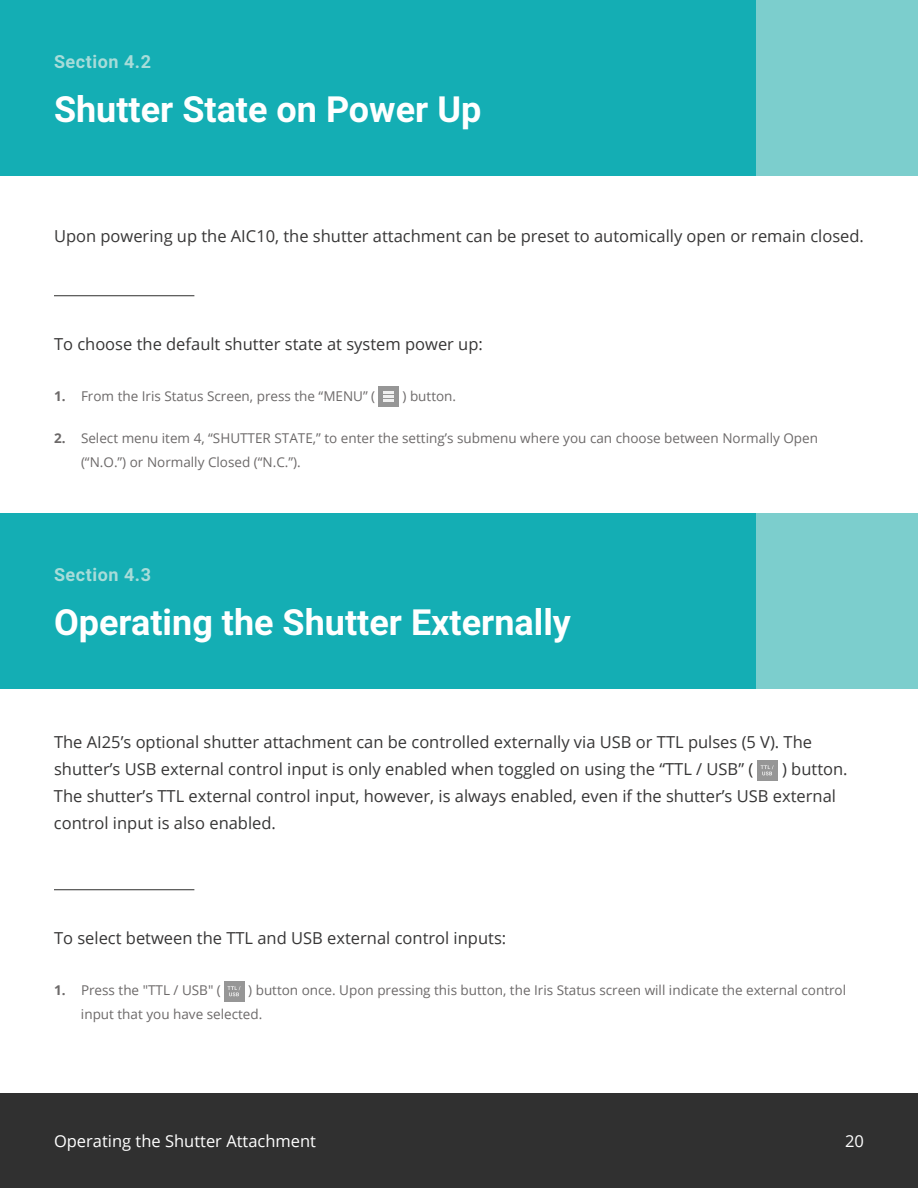
<style>
.page{position:relative;width:918px;height:1188px;background:#fff}
.page>*{position:absolute;margin:0;border:0;box-sizing:border-box;transform-origin:0 0}
.t1{font:700 36px "Roboto";color:#fff}
.t2{font:700 18px "Roboto";letter-spacing:.03em;color:#a8dcd9}
.t3{font:16.5px/27px "Open Sans";color:#373636}
.t4{font:16.5px "Open Sans";color:#fff}
.t5{font:13.5px/24px "Open Sans";color:#6c6969}
.s1{font-weight:700}
</style>
<div class="page">
<div style="left:0;top:1094px;width:918px;height:94px;background:#303030"></div>
<div style="left:0;top:0;width:756px;height:176px;background:#14aeb4"></div>
<div style="left:0;top:513px;width:756px;height:175px;background:#14aeb4"></div>
<div style="left:756px;top:0;width:162px;height:176px;background:#7ccecd"></div>
<div style="left:756px;top:513px;width:162px;height:175px;background:#7ccecd"></div>
<hr style="left:54px;top:295px;width:140px;height:1px;background:#2f2f2e">
<div style="left:379px;top:386px;width:20px;height:20px;background:#969696"></div>
<svg style="left:384px;top:391px;width:10px;height:10px"></svg>
<div style="left:758px;top:760px;width:20px;height:20px;background:#969696"></div>
<svg style="left:761px;top:765px;width:13px;height:10px"></svg>
<hr style="left:54px;top:889px;width:140px;height:1px;background:#2f2f2e">
<div style="left:224px;top:981px;width:21px;height:20px;background:#969696"></div>
<svg style="left:228px;top:986px;width:13px;height:10px"></svg>
<p class="t2" style="left:54px;top:48px;width:99px">Section 4.2</p>
<h1 class="t1" style="left:54px;top:83px;width:429px">Shutter State on Power Up</h1>
<p class="t3" style="left:54px;top:222px;width:812px">Upon powering up the AIC10, the shutter attachment can be preset to automically open or remain closed.</p>
<p class="t3" style="left:54px;top:330px;width:430px">To choose the default shutter state at system power up:</p>
<p class="t5" style="left:54px;top:384px;width:323px"><span class="s1">1.</span> From the Iris Status Screen, press the “MENU” (</p>
<p class="t5" style="left:403px;top:384px;width:55px">) button.</p>
<p class="t5" style="left:81px;top:426px;width:739px;text-indent:-27px"><span class="s1">2.</span> Select menu item 4, “SHUTTER STATE,” to enter the setting’s submenu where you can choose between Normally Open (“N.O.”) or Normally Closed (“N.C.”).</p>
<p class="t2" style="left:54px;top:561px;width:99px">Section 4.3</p>
<h1 class="t1" style="left:54px;top:596px;width:518px">Operating the Shutter Externally</h1>
<p class="t3" style="left:54px;top:728px;width:760px">The AI25’s optional shutter attachment can be controlled externally via USB or TTL pulses (5 V). The shutter’s USB external control input is only enabled when toggled on using the “TTL / USB” (</p>
<p class="t3" style="left:54px;top:755px;width:795px;text-indent:728px">) button.<br>The shutter’s TTL external control input, however, is always enabled, even if the shutter’s USB external control input is also enabled.</p>
<p class="t3" style="left:54px;top:924px;width:454px">To select between the TTL and USB external control inputs:</p>
<p class="t5" style="left:54px;top:978px;width:168px"><span class="s1">1.</span> Press the "TTL / USB" (</p>
<p class="t5" style="left:81px;top:978px;width:767px;text-indent:167px">) button once. Upon pressing this button, the Iris Status screen will indicate the external control input that you have selected.</p>
<p class="t4" style="left:54px;top:1129px;width:264px">Operating the Shutter Attachment</p>
<p class="t4" style="left:845px;top:1129px;width:20px">20</p>
</div>
